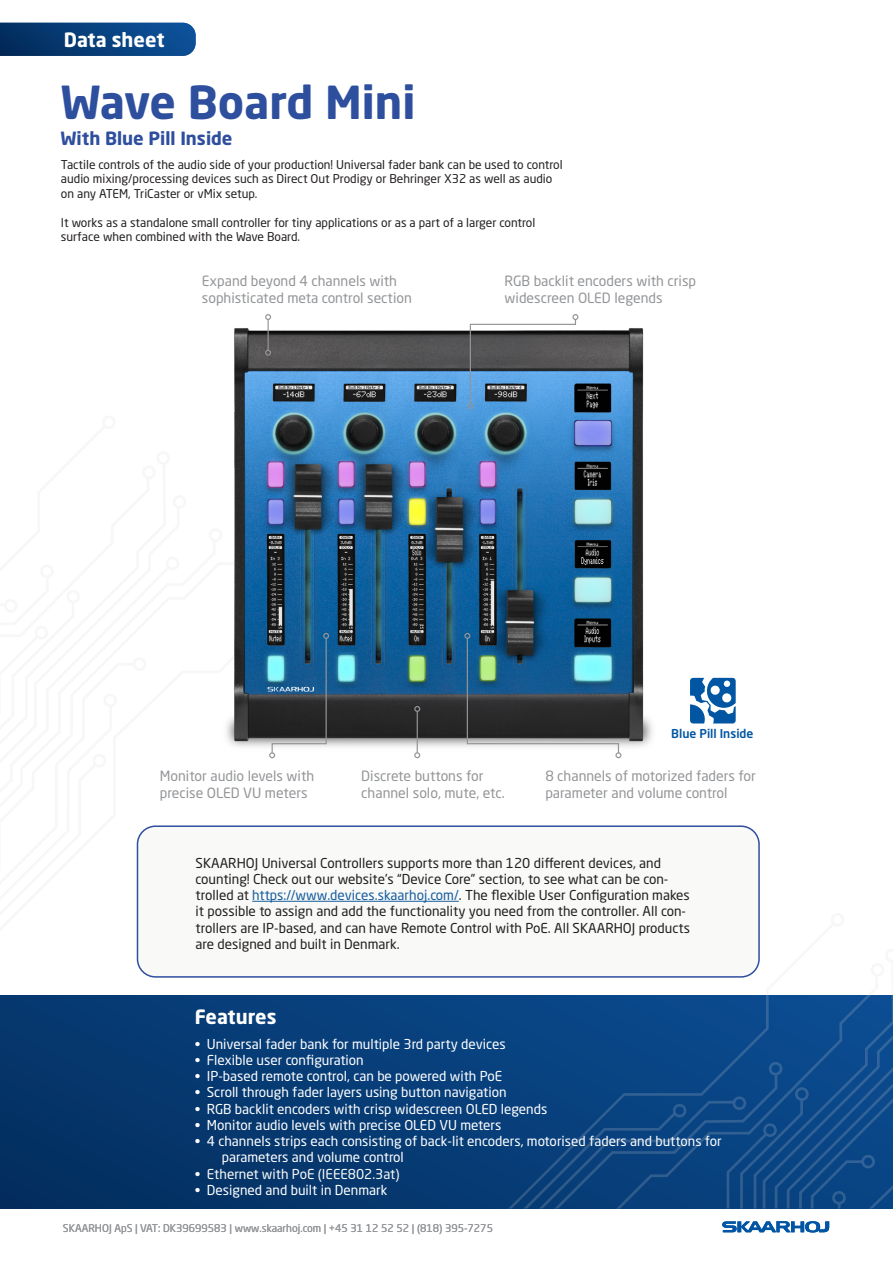
<style>
.page{position:relative;width:893px;height:1263px;background:#fff}
.page>*{position:absolute;margin:0;border:0;box-sizing:border-box;transform-origin:0 0}
.t1{font:700 45px "Neo Sans Std";color:#2e4e9e}
.t2{font:700 19.5px "Neo Sans Std";color:#fff}
.t3{font:700 18px "Neo Sans Std";color:#2e4e9e}
.t4{font:13.95px/16.8px "Neo Sans Std";color:#939598}
.Body{font:13.5px/16.2px "Neo Sans Std";color:#231f20}
.t5{font:13.5px/16.2px "Neo Sans Std";color:#fff}
.t6{font:13.5px "Neo Sans Std";color:#f9faf8}
.Body-2{font:12px/14.4px "Neo Sans Std";color:#231f20}
.t7{font:500 12px "Neo Sans Std";color:#0156a3}
.t8{font:10.5px "Neo Sans Std";color:#939598}
.s1{color:#175d9e}
</style>
<div class="page">
<img style="left:226px;top:315px;width:426px;height:437px">
<div style="left:0;top:995px;width:893px;height:213px;background:linear-gradient(to bottom,#083f7b,#043367)"></div>
<div style="left:137px;top:826px;width:622px;height:151px;background:#f9faf8;border-radius:18px"></div>
<div style="left:137px;top:825px;width:623px;height:153px;border:2px solid #2e4e9e;border-radius:18px"></div>
<svg style="left:0;top:23px;width:196px;height:33px;background:#0a417c"></svg>
<svg style="left:722px;top:1221px;width:107px;height:11px"></svg>
<hr style="left:252px;top:901px;width:207px;height:1px;background:#175d9e">
<svg style="left:837px;top:995px;width:42px;height:56px;background:#0f4d91"></svg>
<svg style="left:508px;top:920px;width:329px;height:131px"></svg>
<svg style="left:508px;top:1051px;width:385px;height:157px;background:#0d4683"></svg>
<svg style="left:830px;top:920px;width:7px;height:9px"></svg>
<svg style="left:467px;top:314px;width:111px;height:95px;background:#6c8399"></svg>
<svg style="left:269px;top:633px;width:60px;height:125px;background:#48687d"></svg>
<hr style="left:268px;top:319px;width:1px;height:31px;background:#939598">
<svg style="left:265px;top:314px;width:6px;height:6px"></svg>
<svg style="left:265px;top:350px;width:6px;height:6px"></svg>
<hr style="left:417px;top:711px;width:1px;height:42px;background:#939598">
<svg style="left:414px;top:706px;width:6px;height:6px"></svg>
<svg style="left:414px;top:752px;width:6px;height:6px"></svg>
<svg style="left:464px;top:633px;width:157px;height:125px;background:#486677"></svg>
<svg style="left:690px;top:678px;width:46px;height:45px"></svg>
<p class="t2" style="left:64px;top:27px;width:102px">Data sheet</p>
<p class="t1" style="left:61px;top:74px;width:356px">Wave Board Mini</p>
<p class="t3" style="left:61px;top:127px;width:173px">With Blue Pill Inside</p>
<p class="Body-2" style="left:61px;top:157px;width:503px">Tactile controls of the audio side of your production! Universal fader bank can be used to control audio mixing/processing devices such as Direct Out Prodigy or Behringer X32 as well as audio on any ATEM, TriCaster or vMix setup.</p>
<p class="Body-2" style="left:61px;top:215px;width:476px">It works as a standalone small controller for tiny applications or as a part of a larger control surface when combined with the Wave Board.</p>
<p class="t4" style="left:202px;top:272px;width:197px">Expand beyond 4 channels with</p>
<p class="t4" style="left:202px;top:289px;width:212px">sophisticated meta control section</p>
<p class="t4" style="left:505px;top:272px;width:193px">RGB backlit encoders with crisp widescreen OLED legends</p>
<p class="t7" style="left:671px;top:725px;width:84px">Blue Pill Inside</p>
<p class="t4" style="left:160px;top:767px;width:156px">Monitor audio levels with</p>
<p class="t4" style="left:160px;top:784px;width:149px">precise OLED VU meters</p>
<p class="t4" style="left:361px;top:767px;width:124px">Discrete buttons for</p>
<p class="t4" style="left:361px;top:784px;width:145px">channel solo, mute, etc.</p>
<p class="t4" style="left:545px;top:767px;width:212px">8 channels of motorized faders for parameter and volume control</p>
<p class="Body" style="left:196px;top:854px;width:496px">SKAARHOJ Universal Controllers supports more than 120 different devices, and counting! Check out our website’s “Device Core” section, to see what can be con&shy;trolled at <span class="s1">https://www.devices.skaarhoj.com/</span>. The flexible User Configuration makes it possible to assign and add the functionality you need from the controller. All con&shy;trollers are IP-based, and can have Remote Control with PoE. All SKAARHOJ products are designed and built in Denmark.</p>
<p class="t2" style="left:195px;top:1004px;width:83px">Features</p>
<p class="t5" style="left:195px;top:1035px;width:313px">• Universal fader bank for multiple 3rd party devices</p>
<p class="t5" style="left:195px;top:1052px;width:170px">• Flexible user configuration</p>
<p class="t5" style="left:195px;top:1068px;width:309px">• IP-based remote control, can be powered with PoE</p>
<p class="t5" style="left:195px;top:1084px;width:313px">• Scroll through fader layers using button navigation</p>
<p class="t5" style="left:195px;top:1100px;width:354px">• RGB backlit encoders with crisp widescreen OLED legends</p>
<p class="t5" style="left:195px;top:1116px;width:308px">• Monitor audio levels with precise OLED VU meters</p>
<p class="t5" style="left:222px;top:1133px;width:501px;text-indent:-27px">• 4 channels strips each consisting of back-lit encoders, motorised faders and buttons for parameters and volume control</p>
<p class="t6" style="left:195px;top:1165px;width:206px">• Ethernet with PoE (IEEE802.3at)</p>
<p class="t5" style="left:195px;top:1181px;width:194px">• Designed and built in Denmark</p>
<p class="t8" style="left:63px;top:1222px;width:432px">SKAARHOJ ApS | VAT: DK39699583 | www.skaarhoj.com | +45 31 12 52 52 | (818) 395-7275</p>
</div>
